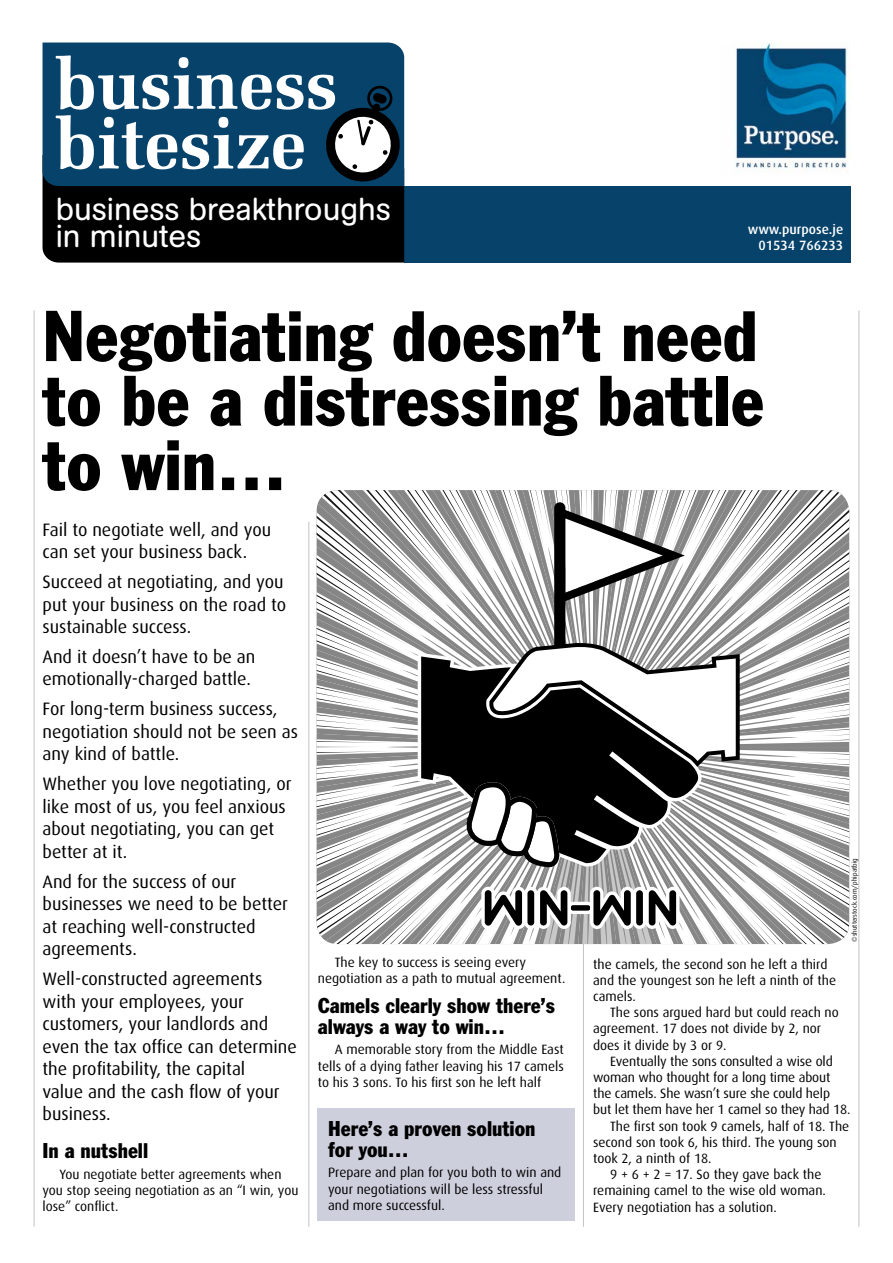
<style>
.page{position:relative;width:893px;height:1263px;background:#fff}
.page>*{position:absolute;margin:0;border:0;box-sizing:border-box;transform-origin:0 0}
.t1{font:condensed 70.5px/64.5px "Franklin Gothic BT";color:#000;text-align:justify}
.t2{font:31.5px/27px "AG Buch Rounded BQ";color:#fff}
.t3{font:condensed 21px/21px "Franklin Gothic BT";color:#000}
.t4{font:18px/22.5px "Dax";color:#000}
.t5{font:13.5px/16.2px "Dax";color:#000}
.t6{font:500 13.5px/16.2px "Dax";color:#fff;text-align:right}
.t7{font:6.75px "Dax";color:#000}
</style>
<div class="page">
<hr style="left:34px;top:310px;width:1px;height:917px;background:#c6c6c6">
<hr style="left:858px;top:310px;width:1px;height:917px;background:#c6c6c6">
<div style="left:404px;top:186px;width:446px;height:77px;background:#06426a"></div>
<div style="left:43px;top:43px;width:361px;height:12px;background:#06426a"></div>
<svg style="left:43px;top:55px;width:362px;height:208px;background:#2b4657"></svg>
<svg style="left:358px;top:120px;width:5px;height:24px"></svg>
<div style="left:357px;top:120px;width:7px;height:25px;border:2px solid #000"></div>
<img style="left:734px;top:43px;width:114px;height:130px">
<hr style="left:583px;top:814px;width:1px;height:413px;background:#c6c6c6">
<hr style="left:308px;top:522px;width:1px;height:705px;background:#c6c6c6">
<div style="left:317px;top:1108px;width:258px;height:112px;background:#cdcfdd"></div>
<svg style="left:317px;top:490px;width:532px;height:454px"></svg>
<h2 class="t2" style="left:56px;top:196px;width:337px">business breakthroughs in minutes</h2>
<p class="t6" style="left:748px;top:222px;width:97px">www.purpose.je<br>01534 766233</p>
<h1 class="t1" style="left:43px;top:302px;width:723px">Negotiating doesn’t need to be a distressing battle to win…</h1>
<h3 class="t4" style="left:43px;top:518px;width:230px">Fail to negotiate well, and you can set your business back.</h3>
<h3 class="t4" style="left:43px;top:571px;width:245px">Succeed at negotiating, and you put your business on the road to sustainable success.</h3>
<h3 class="t4" style="left:43px;top:646px;width:215px">And it doesn’t have to be an emotionally-charged battle.</h3>
<h3 class="t4" style="left:43px;top:698px;width:257px">For long-term business success, negotiation should not be seen as any kind of battle.</h3>
<h3 class="t4" style="left:43px;top:773px;width:251px">Whether you love negotiating, or like most of us, you feel anxious about negotiating, you can get better at it.</h3>
<h3 class="t4" style="left:43px;top:870px;width:247px">And for the success of our businesses we need to be better at reaching well-constructed agreements.</h3>
<h3 class="t4" style="left:43px;top:968px;width:256px">Well-constructed agreements with your employees, your customers, your landlords and even the tax office can determine the profitability, the capital<br>value and the cash flow of your business.</h3>
<h3 class="t3" style="left:43px;top:1140px;width:107px">In a nutshell</h3>
<p class="t5" style="left:43px;top:1166px;width:257px;text-indent:17px">You negotiate better agreements when you stop seeing negotiation as an “I win, you lose” conflict.</p>
<p class="t5" style="left:318px;top:954px;width:249px;text-indent:17px">The key to success is seeing every negotiation as a path to mutual agreement.</p>
<h3 class="t3" style="left:318px;top:994px;width:239px">Camels clearly show there’s always a way to win…</h3>
<p class="t5" style="left:318px;top:1042px;width:248px;text-align:justify;text-indent:17px">A memorable story from the Middle East tells of a dying father leaving his 17 camels to his 3 sons. To his first son he left half</p>
<h3 class="t3" style="left:328px;top:1117px;width:209px">Here’s a proven solution for you…</h3>
<p class="t5" style="left:328px;top:1165px;width:235px">Prepare and plan for you both to win and your negotiations will be less stressful and more successful.</p>
<p class="t7" style="left:851px;top:942px;width:85px;rotate:-90deg">©shutterstock.com/phipatbig</p>
<p class="t5" style="left:593px;top:956px;width:244px">the camels, the second son he left a third and the youngest son he left a ninth of the camels.</p>
<p class="t5" style="left:593px;top:1004px;width:247px;text-indent:17px">The sons argued hard but could reach no agreement. 17 does not divide by 2, nor does it divide by 3 or 9.</p>
<p class="t5" style="left:610px;top:1053px;width:224px">Eventually the sons consulted a wise old</p>
<p class="t5" style="left:593px;top:1069px;width:239px">woman who thought for a long time about</p>
<p class="t5" style="left:593px;top:1085px;width:238px">the camels. She wasn’t sure she could help</p>
<p class="t5" style="left:593px;top:1102px;width:259px">but let them have her 1 camel so they had 18.</p>
<p class="t5" style="left:610px;top:1118px;width:241px">The first son took 9 camels, half of 18. The</p>
<p class="t5" style="left:593px;top:1134px;width:245px">second son took 6, his third. The young son</p>
<p class="t5" style="left:593px;top:1150px;width:120px">took 2, a ninth of 18.</p>
<p class="t5" style="left:610px;top:1166px;width:213px">9 + 6 + 2 = 17. So they gave back the</p>
<p class="t5" style="left:593px;top:1183px;width:234px">remaining camel to the wise old woman.</p>
<p class="t5" style="left:593px;top:1199px;width:185px">Every negotiation has a solution.</p>
</div>
